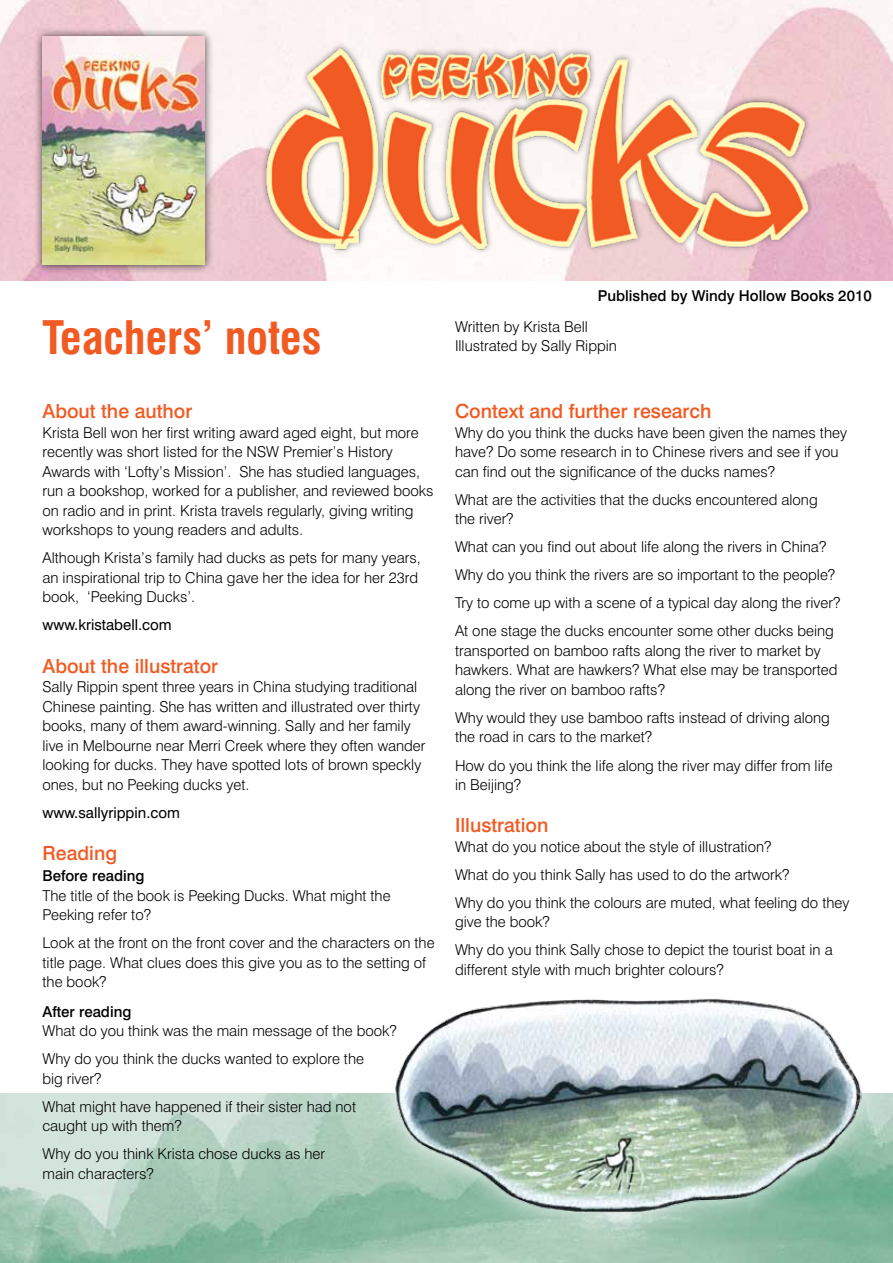
<style>
.page{position:relative;width:893px;height:1263px;background:#fff}
.page>*{position:absolute;margin:0;border:0;box-sizing:border-box;transform-origin:0 0}
.t1{font:700 condensed 45px "Swiss 721 BT";color:#f15a22}
.t2{font:500 19.5px "Swiss 721 BT";color:#f15a22}
.t3{font:300 15px/19.5px "Swiss 721 BT";color:#000}
.t4{font:500 15px "Swiss 721 BT";color:#000}
.t5{font:15px "Swiss 721 BT";color:#000}
</style>
<div class="page">
<img style="left:0;top:1093px;width:893px;height:170px">
<img style="left:0;top:0;width:893px;height:280px">
<svg style="left:373px;top:1093px;width:510px;height:142px;background:#96c1ab"></svg>
<img style="left:379px;top:998px;width:490px;height:227px">
<img style="left:262px;top:42px;width:560px;height:214px">
<div style="left:34px;top:27px;width:180px;height:247px;background:#000;opacity:.75"></div>
<img style="left:43px;top:36px;width:162px;height:229px">
<h1 class="t1" style="left:43px;top:310px;width:280px">Teachers’ notes</h1>
<h2 class="t2" style="left:43px;top:400px;width:151px">About the author</h2>
<p class="t3" style="left:43px;top:423px;width:392px">Krista Bell won her first writing award aged eight, but more recently was short listed for the NSW Premier’s History Awards with ‘Lofty’s Mission’. She has studied languages, run a bookshop, worked for a publisher, and reviewed books on radio and in print. Krista travels regularly, giving writing workshops to young readers and adults.</p>
<p class="t3" style="left:43px;top:548px;width:380px">Although Krista’s family had ducks as pets for many years, an inspirational trip to China gave her the idea for her 23rd book, ‘Peeking Ducks’.</p>
<p class="t5" style="left:43px;top:616px;width:131px">www.kristabell.com</p>
<h2 class="t2" style="left:43px;top:654px;width:177px">About the illustrator</h2>
<p class="t3" style="left:43px;top:677px;width:384px">Sally Rippin spent three years in China studying traditional Chinese painting. She has written and illustrated over thirty books, many of them award-winning. Sally and her family live in Melbourne near Merri Creek where they often wander looking for ducks. They have spotted lots of brown speckly ones, but no Peeking ducks yet.</p>
<p class="t5" style="left:43px;top:803px;width:139px">www.sallyrippin.com</p>
<h2 class="t2" style="left:43px;top:841px;width:76px">Reading</h2>
<p class="t4" style="left:43px;top:866px;width:104px">Before reading</p>
<p class="t3" style="left:43px;top:885px;width:350px">The title of the book is Peeking Ducks. What might the<br>Peeking refer to?</p>
<p class="t3" style="left:43px;top:933px;width:394px">Look at the front on the front cover and the characters on the title page. What clues does this give you as to the setting of the book?</p>
<p class="t4" style="left:43px;top:1002px;width:90px">After reading</p>
<p class="t3" style="left:43px;top:1016px;width:356px;line-height:28px">What do you think was the main message of the book?<br>Why do you think the ducks wanted to explore the</p>
<p class="t3" style="left:43px;top:1064px;width:315px;line-height:28px">big river?<br>What might have happened if their sister had not</p>
<p class="t3" style="left:43px;top:1111px;width:284px;line-height:28px">caught up with them?<br>Why do you think Krista chose ducks as her</p>
<p class="t3" style="left:43px;top:1163px;width:113px">main characters?</p>
<p class="t4" style="left:598px;top:286px;width:275px">Published by Windy Hollow Books 2010</p>
<p class="t3" style="left:455px;top:316px;width:163px">Written by Krista Bell<br>Illustrated by Sally Rippin</p>
<h2 class="t2" style="left:455px;top:400px;width:258px">Context and further research</h2>
<p class="t3" style="left:455px;top:423px;width:394px">Why do you think the ducks have been given the names they have? Do some research in to Chinese rivers and see if you can find out the significance of the ducks names?</p>
<p class="t3" style="left:455px;top:490px;width:364px">What are the activities that the ducks encountered along the river?</p>
<p class="t3" style="left:455px;top:533px;width:387px;line-height:28px">What can you find out about life along the rivers in China?<br>Why do you think the rivers are so important to the people?<br>Try to come up with a scene of a typical day along the river?<br>At one stage the ducks encounter some other ducks being</p>
<p class="t3" style="left:455px;top:641px;width:384px">transported on bamboo rafts along the river to market by hawkers. What are hawkers? What else may be transported along the river on bamboo rafts?</p>
<p class="t3" style="left:455px;top:708px;width:376px">Why would they use bamboo rafts instead of driving along the road in cars to the market?</p>
<p class="t3" style="left:455px;top:755px;width:379px">How do you think the life along the river may differ from life in Beijing?</p>
<h2 class="t2" style="left:455px;top:813px;width:95px">Illustration</h2>
<p class="t3" style="left:455px;top:832px;width:396px;line-height:28px">What do you notice about the style of illustration?<br>What do you think Sally has used to do the artwork?<br>Why do you think the colours are muted, what feeling do they</p>
<p class="t3" style="left:455px;top:908px;width:379px;line-height:28px">give the book?<br>Why do you think Sally chose to depict the tourist boat in a</p>
<p class="t3" style="left:455px;top:959px;width:270px">different style with much brighter colours?</p>
</div>
